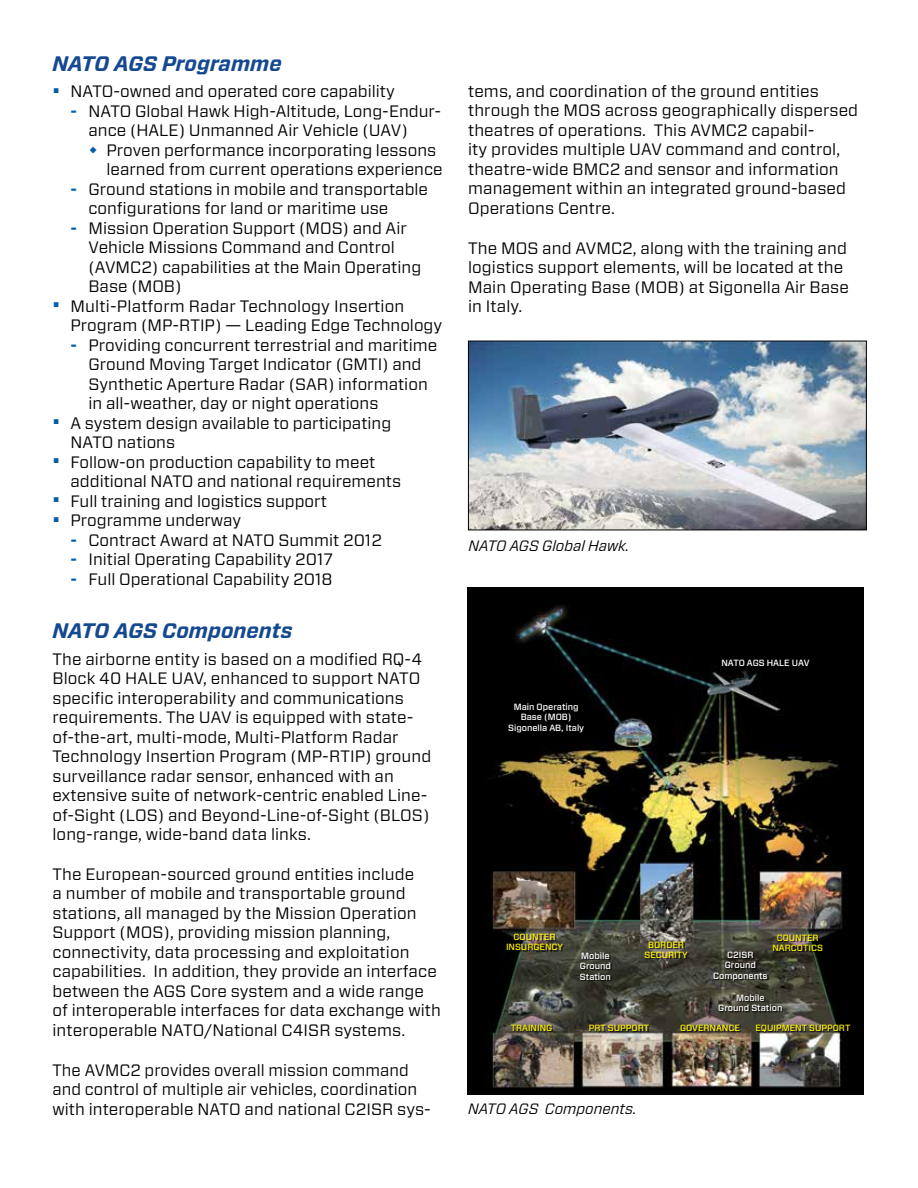
<style>
.page{position:relative;width:918px;height:1188px;background:#fff}
.page>*{position:absolute;margin:0;border:0;box-sizing:border-box;transform-origin:0 0}
.t1{font:italic 700 21px "Forza";color:#144991}
.t2{font:16.5px/19.5px "Forza";letter-spacing:.005em;color:#000}
.t3{font:italic 15px "Forza";color:#000}
.t4{font:500 9px/10.5px "Forza";color:#fff;text-align:center}
.t5{font:500 9px/10.5px "Forza";color:#fff200;text-align:center}
.s1{font-weight:700;color:#005daa}
</style>
<div class="page">
<img style="left:470px;top:343px;width:395px;height:185px">
<div style="left:468px;top:341px;width:399px;height:189px;border:1px solid #000"></div>
<img style="left:468px;top:588px;width:396px;height:507px">
<div style="left:512px;top:1026px;width:41px;height:6px;background:#000;opacity:.75"></div>
<div style="left:591px;top:1026px;width:59px;height:6px;background:#000;opacity:.75"></div>
<div style="left:682px;top:1026px;width:59px;height:6px;background:#000;opacity:.75"></div>
<div style="left:757px;top:1026px;width:94px;height:7px;background:#000;opacity:.75"></div>
<div style="left:508px;top:935px;width:56px;height:16px;background:#000;opacity:.75"></div>
<div style="left:646px;top:943px;width:43px;height:16px;background:#000;opacity:.75"></div>
<div style="left:774px;top:935px;width:50px;height:17px;background:#000;opacity:.75"></div>
<div style="left:723px;top:660px;width:87px;height:7px;background:#000"></div>
<div style="left:510px;top:704px;width:75px;height:29px;background:#000"></div>
<div style="left:581px;top:953px;width:31px;height:28px;background:#000;opacity:.75"></div>
<div style="left:715px;top:953px;width:53px;height:28px;background:#000;opacity:.75"></div>
<div style="left:720px;top:995px;width:63px;height:18px;background:#000;opacity:.75"></div>
<p class="t1" style="left:52px;top:49px;width:231px">NATO AGS Programme</p>
<p class="t2" style="left:52px;top:81px;width:344px"><sup>.</sup> NATO-owned and operated core capability</p>
<p class="t2" style="left:89px;top:101px;width:354px;text-indent:-18px"><span class="s1">-</span> NATO Global Hawk High-Altitude, Long-Endur&shy;ance (HALE) Unmanned Air Vehicle (UAV)</p>
<p class="t2" style="left:107px;top:140px;width:338px">Proven performance incorporating lessons learned from current operations experience</p>
<p class="t2" style="left:89px;top:179px;width:341px;text-indent:-18px"><span class="s1">-</span> Ground stations in mobile and transportable configurations for land or maritime use</p>
<p class="t2" style="left:70px;top:218px;width:338px"><span class="s1">-</span> Mission Operation Support (MOS) and Air</p>
<p class="t2" style="left:89px;top:237px;width:308px">Vehicle Missions Command and Control</p>
<p class="t2" style="left:89px;top:257px;width:334px">(AVMC2) capabilities at the Main Operating</p>
<p class="t2" style="left:89px;top:276px;width:94px">Base (MOB)</p>
<p class="t2" style="left:52px;top:296px;width:353px"><sup>.</sup> Multi-Platform Radar Technology Insertion</p>
<p class="t2" style="left:70px;top:315px;width:373px">Program (MP-RTIP) — Leading Edge Technology</p>
<p class="t2" style="left:70px;top:335px;width:368px"><span class="s1">-</span> Providing concurrent terrestrial and maritime</p>
<p class="t2" style="left:89px;top:354px;width:335px">Ground Moving Target Indicator (GMTI) and</p>
<p class="t2" style="left:89px;top:374px;width:341px">Synthetic Aperture Radar (SAR) information</p>
<p class="t2" style="left:89px;top:393px;width:291px">in all-weather, day or night operations</p>
<p class="t2" style="left:52px;top:413px;width:340px"><sup>.</sup> A system design available to participating</p>
<p class="t2" style="left:70px;top:432px;width:106px">NATO nations</p>
<p class="t2" style="left:52px;top:452px;width:324px"><sup>.</sup> Follow-on production capability to meet</p>
<p class="t2" style="left:70px;top:471px;width:332px">additional NATO and national requirements</p>
<p class="t2" style="left:52px;top:491px;width:276px"><sup>.</sup> Full training and logistics support</p>
<p class="t2" style="left:52px;top:510px;width:190px"><sup>.</sup> Programme underway</p>
<p class="t2" style="left:71px;top:530px;width:313px"><span class="s1">-</span> Contract Award at NATO Summit 2012</p>
<p class="t2" style="left:71px;top:549px;width:264px"><span class="s1">-</span> Initial Operating Capability 2017</p>
<p class="t2" style="left:71px;top:569px;width:264px"><span class="s1">-</span> Full Operational Capability 2018</p>
<p class="t1" style="left:52px;top:617px;width:242px">NATO AGS Components</p>
<p class="t2" style="left:52px;top:649px;width:380px">The airborne entity is based on a modified RQ-4<br>Block 40 HALE UAV, enhanced to support NATO specific interoperability and communications requirements. The UAV is equipped with state&shy;of-the-art, multi-mode, Multi-Platform Radar Technology Insertion Program (MP-RTIP) ground surveillance radar sensor, enhanced with an extensive suite of network-centric enabled Line&shy;of-Sight (LOS) and Beyond-Line-of-Sight (BLOS) long-range, wide-band data links.</p>
<p class="t2" style="left:52px;top:864px;width:390px">The European-sourced ground entities include<br>a number of mobile and transportable ground stations, all managed by the Mission Operation Support (MOS), providing mission planning, connectivity, data processing and exploitation capabilities. In addition, they provide an interface between the AGS Core system and a wide range of interoperable interfaces for data exchange with interoperable NATO/National C4ISR systems.</p>
<p class="t2" style="left:52px;top:1060px;width:380px">The AVMC2 provides overall mission command and control of multiple air vehicles, coordination with interoperable NATO and national C2ISR sys-</p>
<p class="t2" style="left:468px;top:81px;width:392px">tems, and coordination of the ground entities through the MOS across geographically dispersed theatres of operations. This AVMC2 capabil-<br>ity provides multiple UAV command and control, theatre-wide BMC2 and sensor and information management within an integrated ground-based Operations Centre.</p>
<p class="t2" style="left:468px;top:238px;width:382px">The MOS and AVMC2, along with the training and logistics support elements, will be located at the Main Operating Base (MOB) at Sigonella Air Base in Italy.</p>
<p class="t3" style="left:469px;top:536px;width:162px">NATO AGS Global Hawk.</p>
<p class="t4" style="left:508px;top:701px;width:78px">Main Operating<br>Base (MOB)<br>Sigonella AB, Italy</p>
<p class="t4" style="left:721px;top:657px;width:90px">NATO AGS HALE UAV</p>
<p class="t5" style="left:506px;top:932px;width:58px">COUNTER<br>INSURGENCY</p>
<p class="t5" style="left:644px;top:939px;width:45px">BORDER<br>SECURITY</p>
<p class="t5" style="left:772px;top:932px;width:52px">COUNTER<br>NARCOTICS</p>
<p class="t4" style="left:580px;top:950px;width:33px;text-align:left">Mobile<br>Ground<br>Station</p>
<p class="t4" style="left:713px;top:950px;width:56px">C2ISR<br>Ground<br>Components</p>
<p class="t4" style="left:718px;top:992px;width:66px">Mobile<br>Ground Station</p>
<p class="t5" style="left:511px;top:1022px;width:43px">TRAINING</p>
<p class="t5" style="left:589px;top:1022px;width:62px">PRT SUPPORT</p>
<p class="t5" style="left:680px;top:1022px;width:61px">GOVERNANCE</p>
<p class="t5" style="left:755px;top:1022px;width:96px">EQUIPMENT SUPPORT</p>
<p class="t3" style="left:468px;top:1099px;width:170px">NATO AGS Components.</p>
</div>
